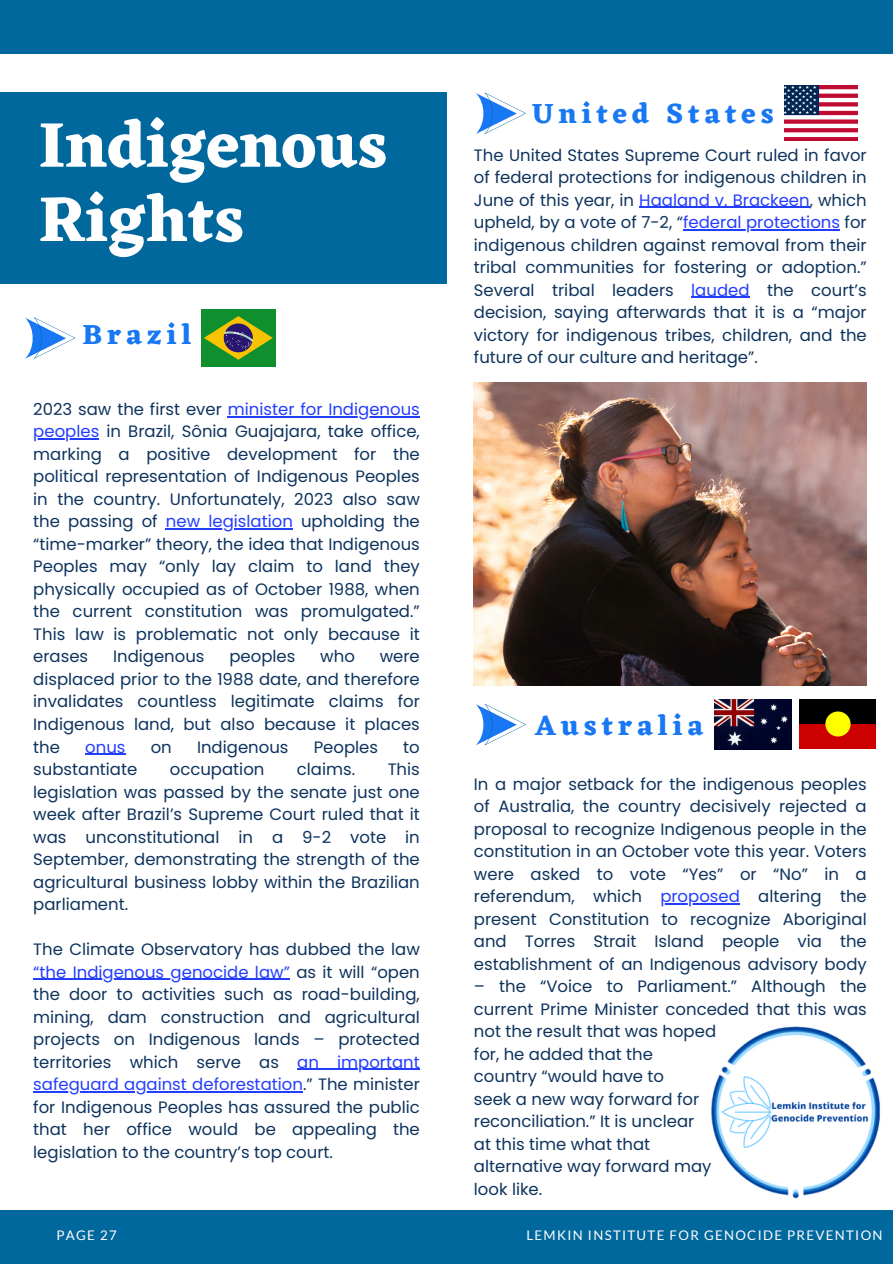
<style>
.page{position:relative;width:893px;height:1264px;background:#fff}
.page>*{position:absolute;margin:0;border:0;box-sizing:border-box;transform-origin:0 0}
.t1{font:700 65.25px/74.2px "Eczar";color:#fff}
.t2{font:700 28.5px "Eczar";letter-spacing:.17em;color:#1877f2}
.t3{font:16.5px/22.5px "Poppins";color:#0e335d;text-align:justify}
.t4{font:16.5px "Poppins";color:#233dff}
.t5{font:13.2px "Lato";letter-spacing:.1em;color:#fff}
.s1{color:#233dff}
</style>
<div class="page">
<img style="left:474px;top:382px;width:392px;height:303px">
<div style="left:0;top:0;width:892px;height:53px;background:#00689d"></div>
<div style="left:0;top:93px;width:446px;height:190px;background:#00689d"></div>
<div style="left:0;top:1210px;width:892px;height:53px;background:#00689d"></div>
<img style="left:711px;top:1026px;width:171px;height:173px">
<svg style="left:25px;top:317px;width:50px;height:42px"></svg>
<img style="left:202px;top:309px;width:73px;height:57px">
<svg style="left:476px;top:93px;width:50px;height:41px"></svg>
<img style="left:784px;top:85px;width:73px;height:56px">
<svg style="left:476px;top:703px;width:50px;height:42px"></svg>
<img style="left:714px;top:699px;width:77px;height:50px">
<img style="left:799px;top:699px;width:76px;height:49px">
<hr style="left:660px;top:903px;width:79px;height:1px;background:#233dff">
<hr style="left:228px;top:416px;width:192px;height:1px;background:#233dff">
<hr style="left:44px;top:438px;width:55px;height:1px;background:#233dff">
<hr style="left:166px;top:528px;width:127px;height:1px;background:#233dff">
<hr style="left:85px;top:753px;width:40px;height:1px;background:#233dff">
<hr style="left:33px;top:978px;width:257px;height:1px;background:#233dff">
<hr style="left:297px;top:1068px;width:123px;height:1px;background:#233dff">
<hr style="left:33px;top:1091px;width:270px;height:1px;background:#233dff">
<hr style="left:639px;top:207px;width:170px;height:1px;background:#233dff">
<hr style="left:683px;top:229px;width:157px;height:1px;background:#233dff">
<hr style="left:691px;top:297px;width:58px;height:1px;background:#233dff">
<h1 class="t1" style="left:39px;top:107px;width:350px">Indigenous<br>Rights</h1>
<h2 class="t2" style="left:82px;top:318px;width:110px">Brazil</h2>
<p class="t3" style="left:33px;top:398px;width:388px">2023 saw the first ever <span class="s1">minister for Indigenous peoples</span> in Brazil, Sônia Guajajara, take office, marking a positive development for the political representation of Indigenous Peoples in the country. Unfortunately, 2023 also saw the passing of <span class="s1">new legislation</span> upholding the “time-marker” theory, the idea that Indigenous Peoples may “only lay claim to land they physically occupied as of October 1988, when the current constitution was promulgated.” This law is problematic not only because it erases</p>
<p class="t3" style="left:113px;top:645px;width:93px">Indigenous</p>
<p class="t3" style="left:229px;top:645px;width:67px">peoples</p>
<p class="t3" style="left:320px;top:645px;width:36px">who</p>
<p class="t3" style="left:33px;top:645px;width:388px;text-indent:346px">were displaced prior to the 1988 date, and therefore invalidates countless legitimate claims for Indigenous land, but also because it places the</p>
<p class="t4" style="left:85px;top:735px;width:42px">onus</p>
<p class="t3" style="left:151px;top:735px;width:23px">on</p>
<p class="t3" style="left:197px;top:735px;width:93px">Indigenous</p>
<p class="t3" style="left:314px;top:735px;width:66px">Peoples</p>
<p class="t3" style="left:403px;top:735px;width:18px">to</p>
<p class="t3" style="left:33px;top:758px;width:106px">substantiate</p>
<p class="t3" style="left:170px;top:758px;width:96px">occupation</p>
<p class="t3" style="left:297px;top:758px;width:60px">claims.</p>
<p class="t3" style="left:33px;top:758px;width:388px;text-indent:354px">This legislation was passed by the senate just one week after Brazil’s Supreme Court ruled that it was unconstitutional in a 9-2 vote in September, demonstrating the strength of the agricultural business lobby within the Brazilian parliament.</p>
<p class="t3" style="left:33px;top:938px;width:388px">The Climate Observatory has dubbed the law <span class="s1">“the Indigenous genocide law”</span> as it will “open the door to activities such as road-building, mining, dam construction and agricultural projects on Indigenous lands – protected territories which serve as <span class="s1">an important safeguard against deforestation</span>.” The minister for Indigenous Peoples has assured the public that her office would be appealing the legislation to the country’s top court.</p>
<h2 class="t2" style="left:532px;top:97px;width:243px">United States</h2>
<p class="t3" style="left:474px;top:143px;width:394px">The United States Supreme Court ruled in favor of federal protections for indigenous children in June of this year, in <span class="s1">Haaland v. Brackeen</span>, which upheld, by a vote of 7-2, “<span class="s1">federal protections</span> for indigenous children against removal from their tribal communities for fostering or adoption.” Several tribal leaders <span class="s1">lauded</span> the court’s decision, saying afterwards that it is a “major victory for indigenous tribes, children, and the future of our culture and heritage”.</p>
<h2 class="t2" style="left:535px;top:708px;width:170px">Australia</h2>
<p class="t3" style="left:474px;top:772px;width:394px">In a major setback for the indigenous peoples of Australia, the country decisively rejected a proposal to recognize Indigenous people in the constitution in an October vote this year. Voters were asked to vote “Yes” or “No” in a referendum, which <span class="s1">proposed</span> altering the present Constitution to recognize Aboriginal and Torres Strait Island people via the establishment of an Indigenous advisory body</p>
<p class="t3" style="left:474px;top:975px;width:394px;text-align:left">– the “Voice to Parliament.” Although the current Prime Minister conceded that this was not the result that was hoped<br>for, he added that the<br>country “would have to<br>seek a new way forward for<br>reconciliation.” It is unclear<br>at this time what that<br>alternative way forward may<br>look like.</p>
<p class="t5" style="left:57px;top:1226px;width:62px">PAGE 27</p>
<p class="t5" style="left:526px;top:1226px;width:357px">LEMKIN INSTITUTE FOR GENOCIDE PREVENTION</p>
</div>
